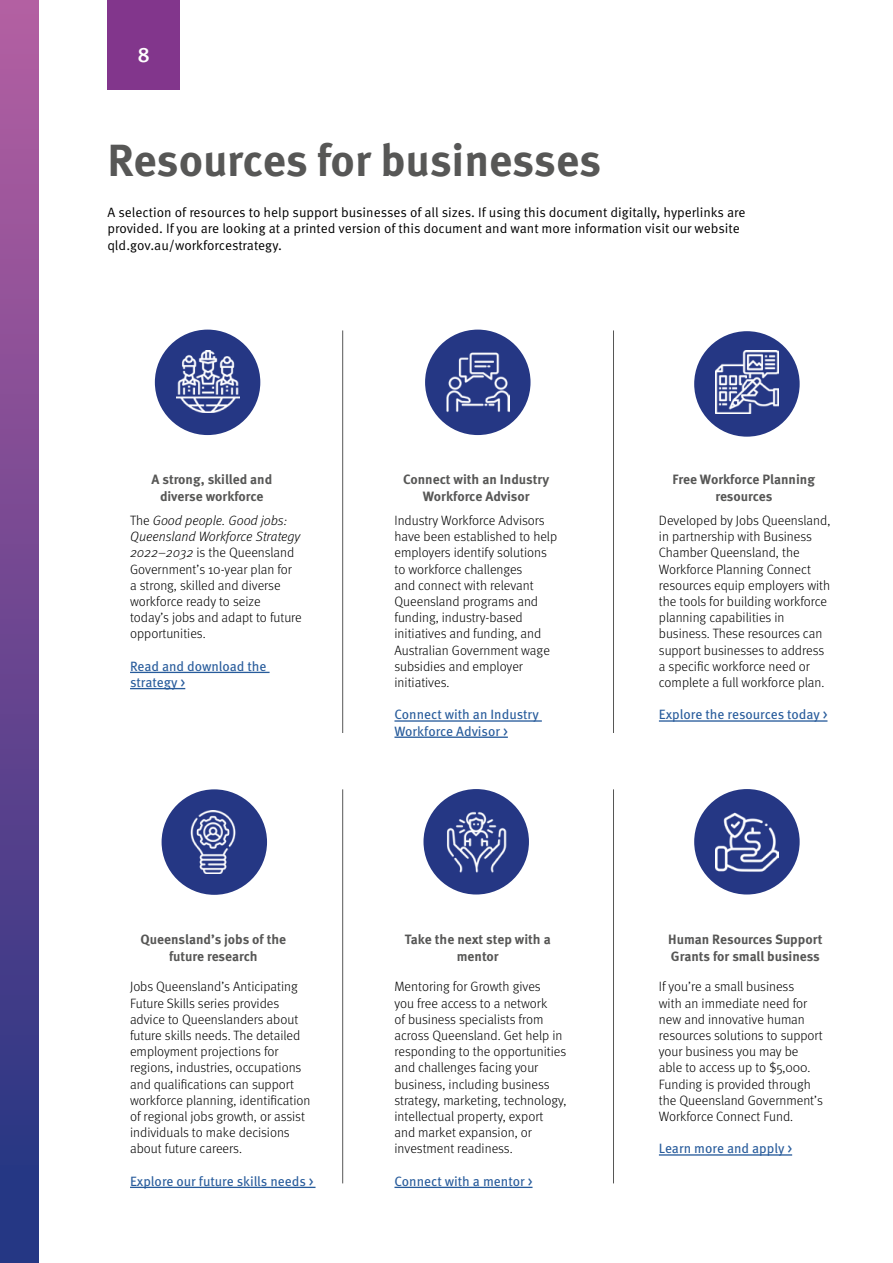
<style>
.page{position:relative;width:893px;height:1263px;background:#fff}
.page>*{position:absolute;margin:0;border:0;box-sizing:border-box;transform-origin:0 0}
.t1{font:700 45px "Meta Pro";letter-spacing:-.005em;color:#575756}
.t2{font:500 21px "Meta Pro";color:#fff}
.t3{font:300 13.5px/16.2px "Meta Pro";color:#000}
.t4{font:13.5px/16.2px "Meta Pro Norm";color:#000}
.t5{font:700 13.5px/16.2px "Meta Pro";color:#575756;text-align:center}
.t6{font:13.5px/16.2px "Meta Pro";color:#275b9b}
.s1{font-style:italic}
</style>
<div class="page">
<div style="left:107px;top:0;width:73px;height:90px;background:#82368c"></div>
<div style="left:0;top:0;width:38px;height:1263px;background:linear-gradient(to bottom,#b75da1,#203281)"></div>
<hr style="left:342px;top:330px;width:1px;height:403px;background:#575756">
<hr style="left:342px;top:789px;width:1px;height:394px;background:#575756">
<hr style="left:613px;top:330px;width:1px;height:403px;background:#575756">
<hr style="left:613px;top:789px;width:1px;height:394px;background:#575756">
<hr style="left:130px;top:672px;width:140px;height:1px;background:#275b9b">
<hr style="left:130px;top:688px;width:55px;height:1px;background:#275b9b">
<hr style="left:130px;top:1187px;width:185px;height:1px;background:#275b9b">
<hr style="left:394px;top:720px;width:148px;height:2px;background:#275b9b">
<hr style="left:394px;top:736px;width:114px;height:2px;background:#275b9b">
<hr style="left:394px;top:1187px;width:138px;height:1px;background:#275b9b">
<hr style="left:659px;top:720px;width:168px;height:2px;background:#275b9b">
<hr style="left:659px;top:1154px;width:133px;height:1px;background:#275b9b">
<div style="left:155px;top:330px;width:105px;height:105px;background:#253784;border-radius:50%"></div>
<div style="left:162px;top:789px;width:105px;height:106px;background:#253784;border-radius:50%"></div>
<div style="left:425px;top:330px;width:105px;height:105px;background:#253784;border-radius:50%"></div>
<div style="left:423px;top:789px;width:106px;height:105px;background:#253784;border-radius:50%"></div>
<div style="left:694px;top:331px;width:106px;height:106px;background:#253784;border-radius:50%"></div>
<div style="left:694px;top:789px;width:106px;height:105px;background:#253784;border-radius:50%"></div>
<img style="left:176px;top:350px;width:63px;height:63px">
<img style="left:446px;top:352px;width:63px;height:60px">
<img style="left:715px;top:351px;width:63px;height:63px">
<img style="left:715px;top:812px;width:63px;height:60px">
<img style="left:447px;top:811px;width:60px;height:62px">
<img style="left:190px;top:811px;width:46px;height:63px">
<h2 class="t2" style="left:137px;top:38px;width:14px">8</h2>
<h1 class="t1" style="left:107px;top:125px;width:495px">Resources for businesses</h1>
<p class="t4" style="left:107px;top:203px;width:640px">A selection of resources to help support businesses of all sizes. If using this document digitally, hyperlinks are provided. If you are looking at a printed version of this document and want more information visit our website qld.gov.au/workforcestrategy.</p>
<p class="t5" style="left:152px;top:471px;width:122px">A strong, skilled and diverse workforce</p>
<p class="t5" style="left:403px;top:471px;width:148px">Connect with an Industry<br>Workforce Advisor</p>
<p class="t5" style="left:672px;top:471px;width:144px">Free Workforce Planning resources</p>
<p class="t3" style="left:130px;top:511px;width:173px">The <span class="s1">Good people. Good jobs:<br>Queensland Workforce Strategy<br>2022–2032</span> is the Queensland<br>Government’s 10-year plan for a strong, skilled and diverse workforce ready to seize today’s jobs and adapt to future opportunities.</p>
<p class="t6" style="left:130px;top:657px;width:138px">Read and download the strategy &gt;</p>
<p class="t3" style="left:394px;top:511px;width:164px">Industry Workforce Advisors have been established to help employers identify solutions to workforce challenges<br>and connect with relevant<br>Queensland programs and funding, industry-based initiatives and funding, and<br>Australian Government wage subsidies and employer initiatives.</p>
<p class="t6" style="left:394px;top:706px;width:146px">Connect with an Industry<br>Workforce Advisor &gt;</p>
<p class="t3" style="left:659px;top:511px;width:173px">Developed by Jobs Queensland, in partnership with Business<br>Chamber Queensland, the<br>Workforce Planning Connect resources equip employers with the tools for building workforce planning capabilities in business. These resources can support businesses to address a specific workforce need or complete a full workforce plan.</p>
<p class="t6" style="left:659px;top:706px;width:170px">Explore the resources today &gt;</p>
<p class="t5" style="left:141px;top:931px;width:147px">Queensland’s jobs of the future research</p>
<p class="t5" style="left:405px;top:931px;width:148px">Take the next step with a mentor</p>
<p class="t5" style="left:668px;top:931px;width:156px;text-align:left">Human Resources Support<br>Grants for small business</p>
<p class="t3" style="left:130px;top:978px;width:182px">Jobs Queensland’s Anticipating<br>Future Skills series provides advice to Queenslanders about future skills needs. The detailed employment projections for regions, industries, occupations and qualifications can support workforce planning, identification of regional jobs growth, or assist individuals to make decisions about future careers.</p>
<p class="t6" style="left:130px;top:1172px;width:185px">Explore our future skills needs &gt;</p>
<p class="t3" style="left:394px;top:978px;width:174px">Mentoring for Growth gives<br>you free access to a network<br>of business specialists from across Queensland. Get help in responding to the opportunities and challenges facing your business, including business strategy, marketing, technology, intellectual property, export and market expansion, or investment readiness.</p>
<p class="t6" style="left:394px;top:1172px;width:140px">Connect with a mentor &gt;</p>
<p class="t3" style="left:659px;top:978px;width:165px">If you’re a small business<br>with an immediate need for new and innovative human resources solutions to support your business you may be able to access up to $5,000.<br>Funding is provided through the Queensland Government’s<br>Workforce Connect Fund.</p>
<p class="t6" style="left:659px;top:1140px;width:135px">Learn more and apply &gt;</p>
</div>
